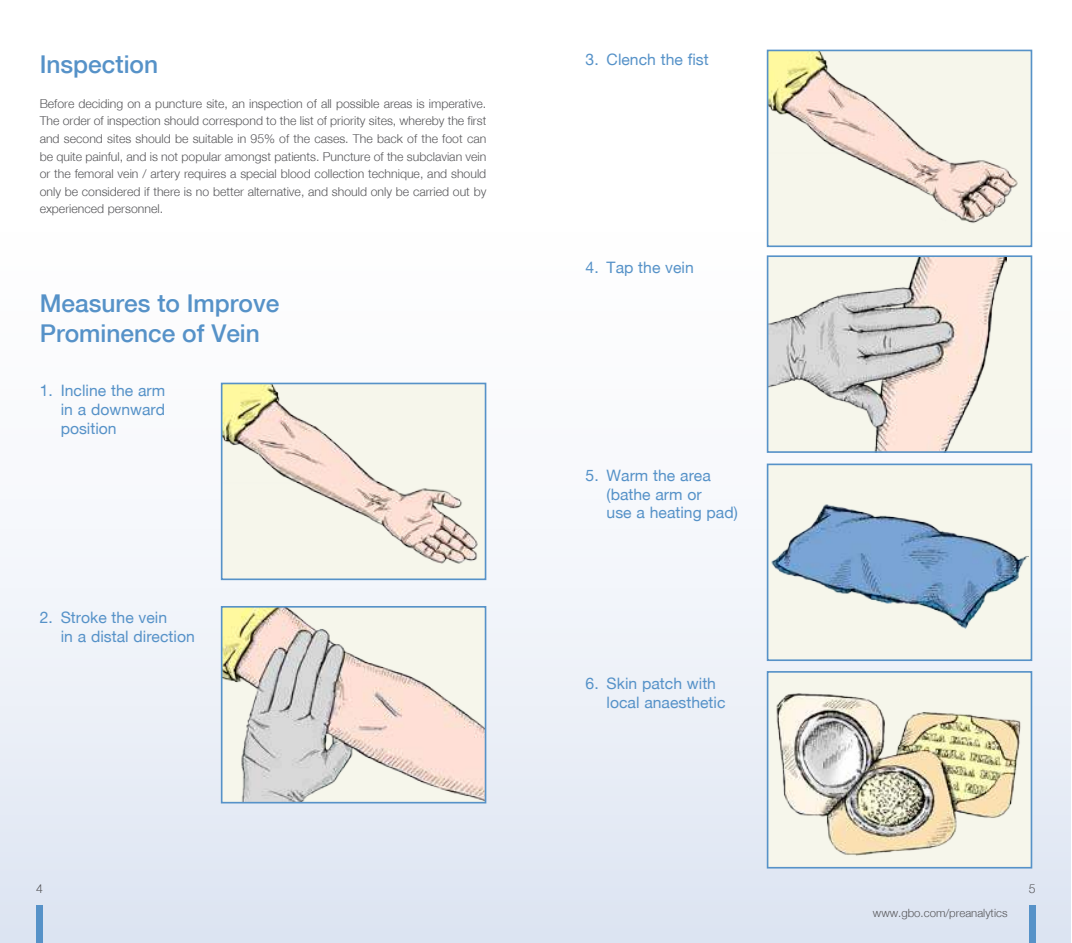
<style>
.page{position:relative;width:1072px;height:943px;background:#fff}
.page>*{position:absolute;margin:0;border:0;box-sizing:border-box;transform-origin:0 0}
.t1{font:24.5px/29.4px "Helvneumed";color:#5692c8}
.t2{font:15.75px/18.9px "Helvneurom";color:#5692c8}
.t3{font:12.25px/17.5px "Helvneulig";color:#57575a;text-align:justify}
.t4{font:11.38px "Helvneulig";color:#57575a}
</style>
<div class="page">
<img style="left:0;top:49px;width:1070px;height:894px">
<div style="left:37px;top:905px;width:6px;height:38px;background:#5692c8"></div>
<div style="left:1029px;top:905px;width:6px;height:38px;background:#5692c8"></div>
<div style="left:222px;top:383px;width:263px;height:196px;background:#f6f6eb"></div>
<img style="left:224px;top:385px;width:254px;height:178px">
<div style="left:221px;top:382px;width:265px;height:198px;border:2px solid #5692c8"></div>
<div style="left:767px;top:256px;width:264px;height:196px;background:#f6f6eb"></div>
<img style="left:769px;top:258px;width:237px;height:192px">
<div style="left:766px;top:255px;width:266px;height:198px;border:2px solid #5692c8"></div>
<div style="left:767px;top:464px;width:264px;height:196px;background:#f6f6eb"></div>
<img style="left:771px;top:504px;width:257px;height:125px">
<div style="left:766px;top:463px;width:266px;height:198px;border:2px solid #5692c8"></div>
<img style="left:224px;top:609px;width:259px;height:191px">
<div style="left:221px;top:606px;width:265px;height:197px;border:2px solid #5692c8"></div>
<div style="left:767px;top:50px;width:264px;height:196px;background:#f6f6eb"></div>
<img style="left:769px;top:53px;width:249px;height:170px">
<div style="left:766px;top:50px;width:266px;height:197px;border:2px solid #5692c8"></div>
<img style="left:769px;top:674px;width:260px;height:191px">
<div style="left:766px;top:671px;width:266px;height:197px;border:2px solid #5692c8"></div>
<h1 class="t1" style="left:40px;top:51px;width:120px">Inspection</h1>
<p class="t3" style="left:40px;top:96px;width:448px">Before deciding on a puncture site, an inspection of all possible areas is imperative.<br>The order of inspection should correspond to the list of priority sites, whereby the first and second sites should be suitable in 95% of the cases. The back of the foot can be quite painful, and is not popular amongst patients. Puncture of the subclavian vein or the femoral vein / artery requires a special blood collection technique, and should only be considered if there is no better alternative, and should only be carried out by experienced personnel.</p>
<h1 class="t1" style="left:40px;top:290px;width:241px">Measures to Improve<br>Prominence of Vein</h1>
<p class="t2" style="left:61px;top:382px;width:106px;text-align:justify;text-indent:-21px">1. Incline the arm in a downward position</p>
<p class="t2" style="left:61px;top:608px;width:136px;text-indent:-21px">2. Stroke the vein<br>in a distal direction</p>
<p class="t2" style="left:585px;top:51px;width:125px">3. Clench the fist</p>
<p class="t2" style="left:585px;top:258px;width:110px">4. Tap the vein</p>
<p class="t2" style="left:606px;top:466px;width:133px;text-indent:-21px">5. Warm the area (bathe arm or<br>use a heating pad)</p>
<p class="t2" style="left:606px;top:674px;width:120px;text-indent:-21px">6. Skin patch with local anaesthetic</p>
<p class="t3" style="left:36px;top:880px;width:8px">4</p>
<p class="t3" style="left:1028px;top:880px;width:8px">5</p>
<p class="t4" style="left:873px;top:907px;width:136px">www.gbo.com/preanalytics</p>
</div>
